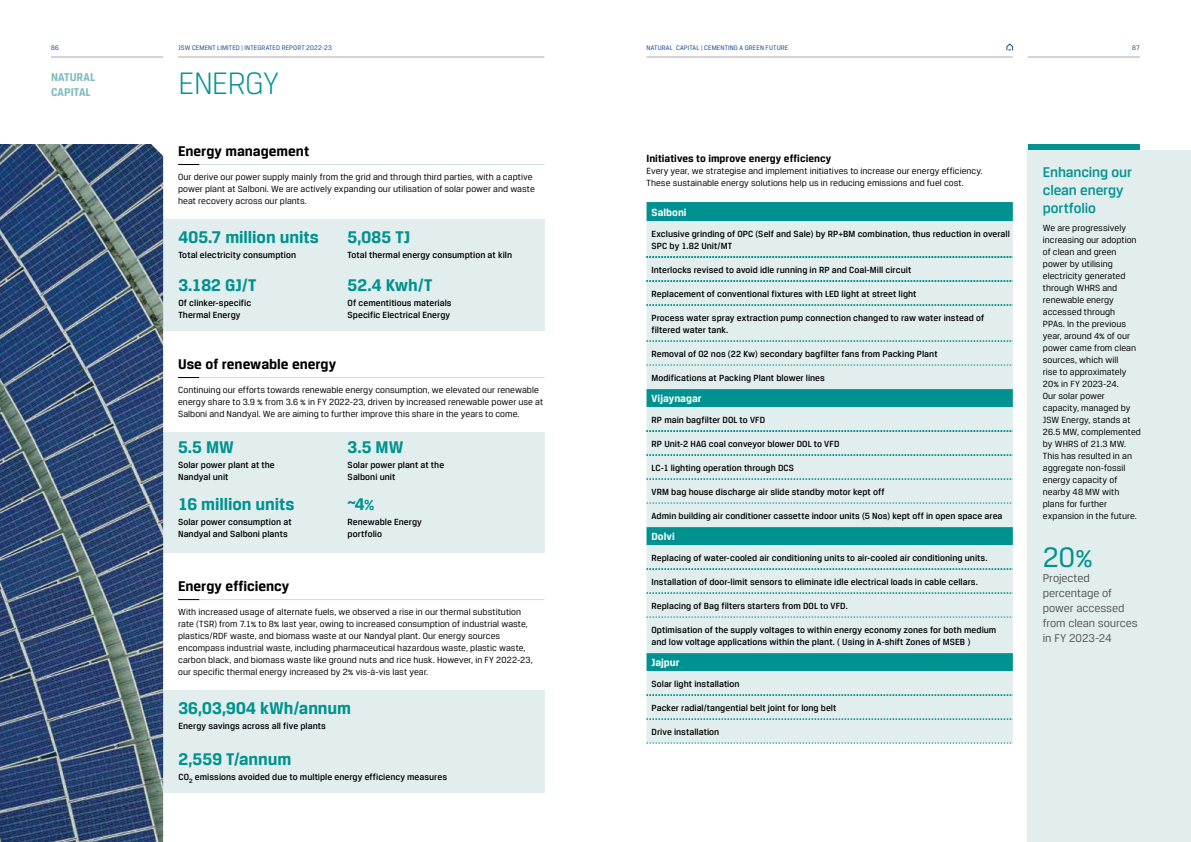
<style>
.page{position:relative;width:1191px;height:842px;background:#fff}
.page>*{position:absolute;margin:0;border:0;box-sizing:border-box;transform-origin:0 0}
.t1{font:300 33px "Breuer Text";letter-spacing:-.035em;color:#009290}
.t2{font:30px "Breuer Text";color:#009290}
.t3{font:700 18px "Breuer Text";letter-spacing:-.005em;color:#009290}
.t4{font:700 15px "Breuer Text";color:#000}
.t5{font:500 15px/18px "Breuer Text";letter-spacing:-.005em;color:#009290}
.t6{font:12px/15px "Breuer Text";letter-spacing:-.005em;color:#58595b}
.t7{font:700 12px/15px "Breuer Text";letter-spacing:.01em;color:#80bcbe}
.t8{font:700 11px "Breuer Text";letter-spacing:.005em;color:#000}
.t9{font:700 11px "Breuer Text";color:#fff}
.t10{font:9.5px/12px "Breuer Text";letter-spacing:.005em;color:#000}
.t11{font:500 9.5px/12px "Breuer Text";letter-spacing:.005em;color:#000}
.t12{font:7px "Breuer Text";letter-spacing:.02em;color:#17479e}
</style>
<div class="page">
<div style="left:163px;top:432px;width:381px;height:120px;background:#e2eded"></div>
<svg style="left:178px;top:377px;width:366px;height:1px"></svg>
<svg style="left:178px;top:599px;width:366px;height:1px"></svg>
<div style="left:646px;top:202px;width:366px;height:19px;background:#009290"></div>
<svg style="left:646px;top:221px;width:366px;height:522px;background:#c7e2e2"></svg>
<svg style="left:646px;top:257px;width:366px;height:1px"></svg>
<svg style="left:646px;top:281px;width:366px;height:1px"></svg>
<svg style="left:646px;top:305px;width:366px;height:1px"></svg>
<svg style="left:646px;top:341px;width:366px;height:1px"></svg>
<svg style="left:646px;top:365px;width:366px;height:1px"></svg>
<svg style="left:646px;top:431px;width:366px;height:1px"></svg>
<svg style="left:646px;top:455px;width:366px;height:1px"></svg>
<svg style="left:646px;top:479px;width:366px;height:1px"></svg>
<svg style="left:646px;top:503px;width:366px;height:1px"></svg>
<svg style="left:646px;top:569px;width:366px;height:1px"></svg>
<svg style="left:646px;top:593px;width:366px;height:1px"></svg>
<svg style="left:646px;top:617px;width:366px;height:1px"></svg>
<svg style="left:646px;top:695px;width:366px;height:1px"></svg>
<svg style="left:646px;top:719px;width:366px;height:1px"></svg>
<svg style="left:646px;top:743px;width:366px;height:1px"></svg>
<div style="left:1027px;top:144px;width:113px;height:6px;background:#009290"></div>
<div style="left:1027px;top:150px;width:164px;height:692px;background:#e2eded"></div>
<div style="left:127px;top:219px;width:417px;height:111px;background:#e2eded"></div>
<div style="left:127px;top:690px;width:417px;height:102px;background:#e2eded"></div>
<svg style="left:178px;top:164px;width:366px;height:1px"></svg>
<img style="left:0;top:144px;width:163px;height:698px">
<hr style="left:646px;top:57px;width:366px;height:1px;background:#a7a9ac">
<hr style="left:178px;top:57px;width:366px;height:1px;background:#a7a9ac">
<hr style="left:51px;top:57px;width:112px;height:1px;background:#a7a9ac">
<hr style="left:1027px;top:57px;width:113px;height:1px;background:#a7a9ac">
<svg style="left:1006px;top:43px;width:7px;height:8px"></svg>
<p class="t12" style="left:51px;top:44px;width:9px">86</p>
<p class="t12" style="left:178px;top:44px;width:155px">JSW CEMENT LIMITED | INTEGRATED REPORT 2022-23</p>
<p class="t12" style="left:646px;top:44px;width:139px">Natural capital | CEMENTING A GREEN FUTURE</p>
<p class="t12" style="left:1132px;top:44px;width:9px">87</p>
<p class="t7" style="left:51px;top:69px;width:46px">NATURAL<br>CAPITAL</p>
<h1 class="t1" style="left:178px;top:65px;width:102px">ENERGY</h1>
<h3 class="t4" style="left:178px;top:143px;width:132px">Energy management</h3>
<p class="t10" style="left:178px;top:171px;width:358px">Our derive our power supply mainly from the grid and through third parties, with a captive power plant at Salboni. We are actively expanding our utilisation of solar power and waste heat recovery across our plants.</p>
<h3 class="t3" style="left:178px;top:227px;width:142px">405.7 million units</h3>
<p class="t11" style="left:178px;top:249px;width:119px">Total electricity consumption</p>
<h3 class="t3" style="left:348px;top:227px;width:64px">5,085 TJ</h3>
<p class="t11" style="left:348px;top:249px;width:166px">Total thermal energy consumption at kiln</p>
<h3 class="t3" style="left:178px;top:275px;width:79px">3.182 GJ/T</h3>
<p class="t11" style="left:178px;top:297px;width:74px">Of clinker-specific<br>Thermal Energy</p>
<h3 class="t3" style="left:348px;top:275px;width:86px">52.4 Kwh/T</h3>
<p class="t11" style="left:348px;top:297px;width:105px">Of cementitious materials<br>Specific Electrical Energy</p>
<h3 class="t4" style="left:178px;top:356px;width:160px">Use of renewable energy</h3>
<p class="t10" style="left:178px;top:384px;width:367px">Continuing our efforts towards renewable energy consumption, we elevated our renewable energy share to 3.9 % from 3.6 % in FY 2022-23, driven by increased renewable power use at<br>Salboni and Nandyal. We are aiming to further improve this share in the years to come.</p>
<h3 class="t3" style="left:178px;top:437px;width:57px">5.5 MW</h3>
<p class="t11" style="left:178px;top:459px;width:98px">Solar power plant at the<br>Nandyal unit</p>
<h3 class="t3" style="left:178px;top:494px;width:118px">16 million units</h3>
<p class="t11" style="left:178px;top:516px;width:115px">Solar power consumption at<br>Nandyal and Salboni plants</p>
<h3 class="t3" style="left:348px;top:437px;width:57px">3.5 MW</h3>
<p class="t11" style="left:348px;top:459px;width:98px">Solar power plant at the<br>Salboni unit</p>
<h3 class="t3" style="left:347px;top:494px;width:29px">~4%</h3>
<p class="t11" style="left:347px;top:516px;width:76px">Renewable Energy portfolio</p>
<h3 class="t4" style="left:178px;top:578px;width:113px">Energy efficiency</h3>
<p class="t10" style="left:178px;top:606px;width:356px">With increased usage of alternate fuels, we observed a rise in our thermal substitution rate (TSR) from 7.1% to 8% last year, owing to increased consumption of industrial waste, plastics/RDF waste, and biomass waste at our Nandyal plant. Our energy sources encompass industrial waste, including pharmaceutical hazardous waste, plastic waste, carbon black, and biomass waste like ground nuts and rice husk. However, in FY 2022-23, our specific thermal energy increased by 2% vis-à-vis last year.</p>
<h3 class="t3" style="left:178px;top:698px;width:174px">36,03,904 kWh/annum</h3>
<p class="t11" style="left:178px;top:720px;width:149px">Energy savings across all five plants</p>
<h3 class="t3" style="left:178px;top:749px;width:114px">2,559 T/annum</h3>
<p class="t11" style="left:178px;top:771px;width:270px">CO<sub>2</sub> emissions avoided due to multiple energy efficiency measures</p>
<p class="t8" style="left:646px;top:152px;width:186px">Initiatives to improve energy efficiency</p>
<p class="t10" style="left:646px;top:165px;width:338px">Every year, we strategise and implement initiatives to increase our energy efficiency.<br>These sustainable energy solutions help us in reducing emissions and fuel cost.</p>
<p class="t9" style="left:651px;top:206px;width:37px">Salboni</p>
<p class="t11" style="left:651px;top:228px;width:360px">Exclusive grinding of OPC (Self and Sale) by RP+BM combination, thus reduction in overall<br>SPC by 1.82 Unit/MT</p>
<p class="t11" style="left:651px;top:264px;width:261px">Interlocks revised to avoid idle running in RP and Coal-Mill circuit</p>
<p class="t11" style="left:651px;top:288px;width:266px">Replacement of conventional fixtures with LED light at street light</p>
<p class="t11" style="left:651px;top:312px;width:334px">Process water spray extraction pump connection changed to raw water instead of filtered water tank.</p>
<p class="t11" style="left:651px;top:348px;width:287px">Removal of 02 nos (22 Kw) secondary bagfilter fans from Packing Plant</p>
<p class="t11" style="left:651px;top:372px;width:175px">Modifications at Packing Plant blower lines</p>
<p class="t9" style="left:651px;top:392px;width:52px">Vijaynagar</p>
<p class="t11" style="left:651px;top:414px;width:115px">RP main bagfilter DOL to VFD</p>
<p class="t11" style="left:651px;top:438px;width:189px">RP Unit-2 HAG coal conveyor blower DOL to VFD</p>
<p class="t11" style="left:651px;top:462px;width:144px">LC-1 lighting operation through DCS</p>
<p class="t11" style="left:651px;top:486px;width:234px">VRM bag house discharge air slide standby motor kept off</p>
<p class="t11" style="left:651px;top:510px;width:352px">Admin building air conditioner cassette indoor units (5 Nos) kept off in open space area</p>
<p class="t9" style="left:651px;top:530px;width:25px">Dolvi</p>
<p class="t11" style="left:651px;top:552px;width:337px">Replacing of water-cooled air conditioning units to air-cooled air conditioning units.</p>
<p class="t11" style="left:651px;top:576px;width:328px">Installation of door-limit sensors to eliminate idle electrical loads in cable cellars.</p>
<p class="t11" style="left:651px;top:600px;width:198px">Replacing of Bag filters starters from DOL to VFD.</p>
<p class="t11" style="left:651px;top:624px;width:346px">Optimisation of the supply voltages to within energy economy zones for both medium and low voltage applications within the plant. ( Using in A-shift Zones of MSEB )</p>
<p class="t9" style="left:651px;top:656px;width:30px">Jajpur</p>
<p class="t11" style="left:651px;top:678px;width:89px">Solar light installation</p>
<p class="t11" style="left:651px;top:702px;width:186px">Packer radial/tangential belt joint for long belt</p>
<p class="t11" style="left:651px;top:726px;width:69px">Drive installation</p>
<h3 class="t5" style="left:1042px;top:163px;width:91px">Enhancing our clean energy portfolio</h3>
<p class="t10" style="left:1042px;top:222px;width:100px">We are progressively increasing our adoption of clean and green power by utilising electricity generated through WHRS and renewable energy accessed through<br>PPAs. In the previous year, around 4% of our power came from clean sources, which will<br>rise to approximately<br>20% in FY 2023-24.<br>Our solar power capacity, managed by<br>JSW Energy, stands at<br>26.5 MW, complemented by WHRS of 21.3 MW.<br>This has resulted in an aggregate non-fossil energy capacity of nearby 48 MW with plans for further expansion in the future.</p>
<h2 class="t2" style="left:1042px;top:541px;width:52px">20%</h2>
<p class="t6" style="left:1042px;top:570px;width:96px">Projected percentage of power accessed from clean sources in FY 2023-24</p>
</div>
